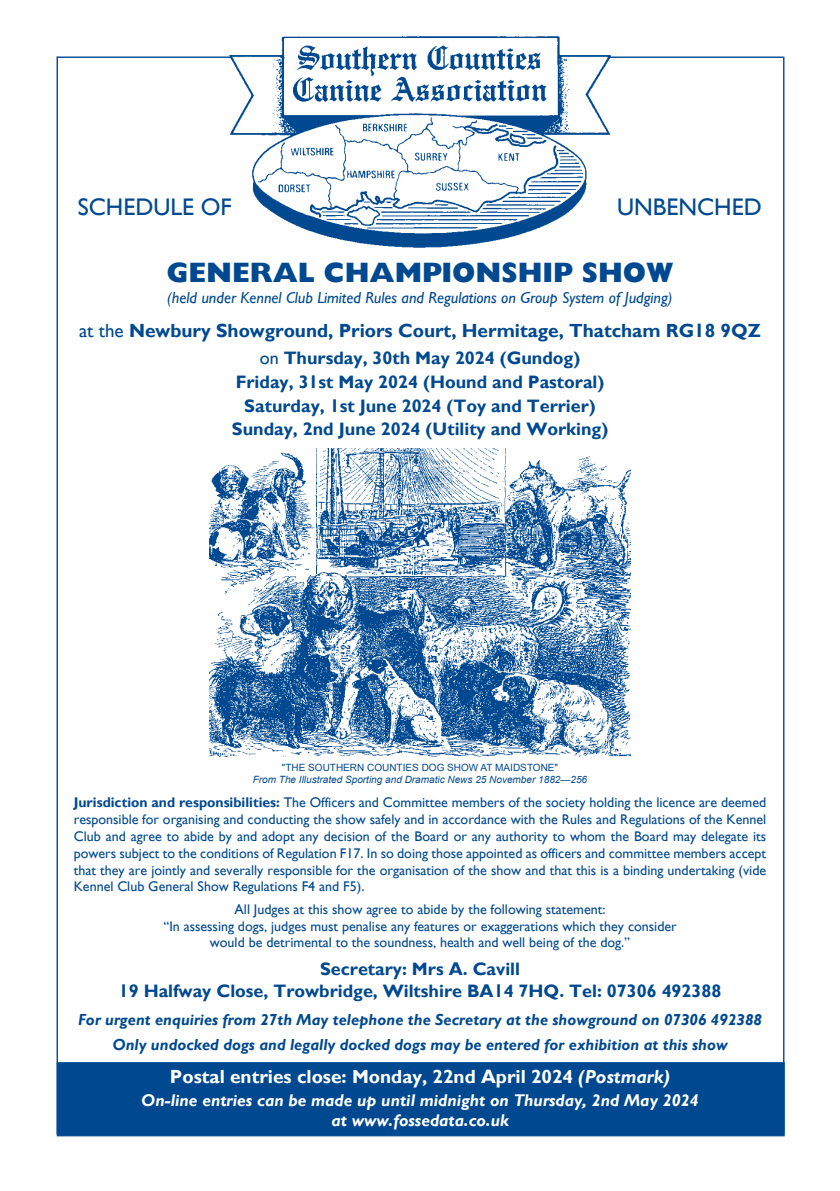
<style>
.page{position:relative;width:840px;height:1191px;background:#fff}
.page>*{position:absolute;margin:0;border:0;box-sizing:border-box;transform-origin:0 0}
.t1{font:800 28px "Gill Sans";color:#004990}
.t2{font:24px "Gill Sans";color:#004990}
.t3{font:700 19px "Gill Sans";color:#004990}
.t4{font:700 19px "Gill Sans";color:#fff}
.t5{font:700 18px/23.8px "Gill Sans";color:#004990;text-align:center}
.t6{font:italic 700 17px/20px "Gill Sans";color:#fff;text-align:center}
.t7{font:italic 700 16px/24.8px "Gill Sans";color:#004990;text-align:center}
.t8{font:italic 16px "Gill Sans";color:#004990}
.t9{font:14px/16.8px "Gill Sans";color:#004990;text-align:justify}
.t10{font:italic 10px "Arial";color:#004990}
.t11{font:10px "Arial";color:#004990}
.s1{font-weight:400}
.s2{font-weight:700}
.s3{font-style:italic}
</style>
<div class="page">
<div style="left:57px;top:1062px;width:727px;height:74px;background:#004990;border:1px solid #004990"></div>
<img style="left:209px;top:448px;width:421px;height:308px">
<img style="left:230px;top:37px;width:379px;height:211px">
<hr style="left:782px;top:57px;width:2px;height:1077px;background:#004990">
<hr style="left:57px;top:57px;width:1px;height:1077px;background:#004990">
<hr style="left:57px;top:57px;width:174px;height:1px;background:#004990">
<hr style="left:607px;top:57px;width:175px;height:1px;background:#004990">
<h2 class="t2" style="left:78px;top:193px;width:155px">SCHEDULE OF</h2>
<h2 class="t2" style="left:616px;top:193px;width:146px">UNBENCHED</h2>
<h1 class="t1" style="left:166px;top:256px;width:508px">GENERAL CHAMPIONSHIP SHOW</h1>
<p class="t8" style="left:167px;top:289px;width:506px">(held under Kennel Club Limited Rules and Regulations on Group System of Judging)</p>
<h3 class="t3" style="left:79px;top:319px;width:683px"><span class="s1">at the</span> Newbury Showground, Priors Court, Hermitage, Thatcham RG18 9QZ</h3>
<p class="t5" style="left:232px;top:346px;width:378px"><span class="s1">on</span> Thursday, 30th May 2024 (Gundog)<br>Friday, 31st May 2024 (Hound and Pastoral)<br>Saturday, 1st June 2024 (Toy and Terrier)<br>Sunday, 2nd June 2024 (Utility and Working)</p>
<p class="t11" style="left:282px;top:761px;width:278px">"THE SOUTHERN COUNTIES DOG SHOW AT MAIDSTONE"</p>
<p class="t10" style="left:253px;top:773px;width:336px">From The Illustrated Sporting and Dramatic News 25 November 1882—256</p>
<p class="t9" style="left:74px;top:794px;width:693px"><span class="s2">Jurisdiction and responsibilities:</span> The Officers and Committee members of the society holding the licence are deemed responsible for organising and conducting the show safely and in accordance with the Rules and Regulations of the Kennel Club and agree to abide by and adopt any decision of the Board or any authority to whom the Board may delegate its powers subject to the conditions of Regulation F17. In so doing those appointed as officers and committee members accept that they are jointly and severally responsible for the organisation of the show and that this is a binding undertaking (vide Kennel Club General Show Regulations F4 and F5).</p>
<p class="t9" style="left:163px;top:900px;width:514px;text-align:center">All Judges at this show agree to abide by the following statement:<br>“In assessing dogs, judges must penalise any features or exaggerations which they consider would be detrimental to the soundness, health and well being of the dog.”</p>
<p class="t5" style="left:119px;top:958px;width:603px;line-height:22px">Secretary: Mrs A. Cavill<br>19 Halfway Close, Trowbridge, Wiltshire BA14 7HQ. Tel: 07306 492388</p>
<p class="t7" style="left:78px;top:1007px;width:685px">For urgent enquiries from 27th May telephone the Secretary at the showground on 07306 492388<br>Only undocked dogs and legally docked dogs may be entered for exhibition at this show</p>
<h3 class="t4" style="left:170px;top:1065px;width:501px">Postal entries close: Monday, 22nd April 2024 <span class="s3">(Postmark)</span></h3>
<p class="t6" style="left:141px;top:1090px;width:559px">On-line entries can be made up until midnight on Thursday, 2nd May 2024 at www.fossedata.co.uk</p>
</div>
